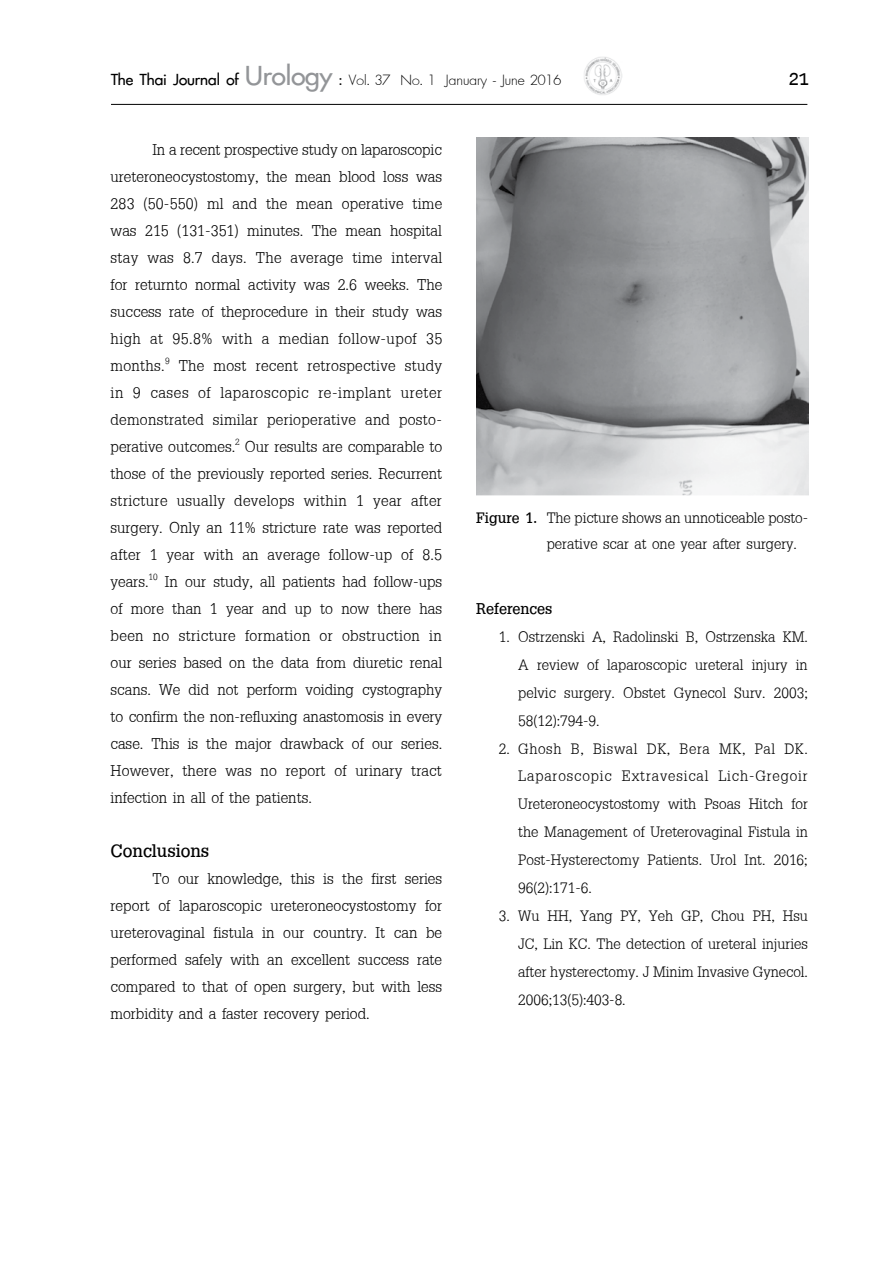
<style>
.page{position:relative;width:893px;height:1263px;background:#fff}
.page>*{position:absolute;margin:0;border:0;box-sizing:border-box;transform-origin:0 0}
.t1{font:27px "PSL Typewriter Mono Bold";color:#000}
.t2{font:700 26.25px "PSL Bundit Pro";color:#000}
.t3{font:22.5px/27px "PSL Bundit Pro";color:#000;text-align:justify}
.t4{font:700 22.5px "PSL Bundit Pro";color:#000}
.t5{font:21.75px/27.9px "PSL Bundit Pro";color:#000;text-align:justify}
.t6{font:19.5px "PSL Kittithada Pro";color:#000;scale:1.05 1}
.s1{font-weight:700;font-size:21px}
.s2{font-weight:700;font-size:36px;color:#939598}
.s3{font-weight:700}
</style>
<div class="page">
<hr style="left:111px;top:104px;width:696px;height:1px;background:#000">
<img style="left:584px;top:57px;width:38px;height:38px">
<img style="left:476px;top:137px;width:332px;height:359px">
<p class="t6" style="left:111px;top:70px;width:430px"><span class="s1">The Thai Journal of</span> <span class="s2">Urology</span> <span class="s1">:</span> Vol. 37 No. 1 January - June 2016</p>
<p class="t1" style="left:789px;top:60px;width:21px">21</p>
<p class="t3" style="left:111px;top:137px;width:333px;text-indent:42px">In a recent prospective study on laparoscopic ureteroneocystostomy, the mean blood loss was 283 (50-550) ml and the mean operative time was 215 (131-351) minutes. The mean hospital stay was 8.7 days. The average time interval for returnto normal activity was 2.6 weeks. The success rate of theprocedure in their study was high at 95.8% with a median follow-upof 35 months.<sup>9</sup> The most recent retrospective study in 9 cases of laparoscopic re-implant ureter demonstrated similar perioperative and posto&shy;perative outcomes.<sup>2</sup> Our results are comparable to those of the previously reported series. Recurrent stricture usually develops within 1 year after surgery. Only an 11% stricture rate was reported after 1 year with an average follow-up of 8.5 years.<sup>10</sup> In our study, all patients had follow-ups of more than 1 year and up to now there has been no stricture formation or obstruction in our series based on the data from diuretic renal scans. We did not perform voiding cystography to confirm the non-refluxing anastomosis in every case. This is the major drawback of our series.<br>However, there was no report of urinary tract infection in all of the patients.</p>
<p class="t2" style="left:111px;top:836px;width:100px">Conclusions</p>
<p class="t3" style="left:111px;top:866px;width:333px;text-indent:42px">To our knowledge, this is the first series report of laparoscopic ureteroneocystostomy for ureterovaginal fistula in our country. It can be performed safely with an excellent success rate compared to that of open surgery, but with less morbidity and a faster recovery period.</p>
<p class="t5" style="left:547px;top:506px;width:263px;line-height:26.1px;text-indent:-70px"><span class="s3">Figure 1.</span> The picture shows an unnoticeable posto&shy;perative scar at one year after surgery.</p>
<p class="t4" style="left:476px;top:596px;width:78px">References</p>
<p class="t5" style="left:518px;top:624px;width:291px;text-indent:-20px">1. Ostrzenski A, Radolinski B, Ostrzenska KM.<br>A review of laparoscopic ureteral injury in pelvic surgery. Obstet Gynecol Surv. 2003; 58(12):794-9.</p>
<p class="t5" style="left:518px;top:735px;width:291px;text-indent:-20px">2. Ghosh B, Biswal DK, Bera MK, Pal DK.<br>Laparoscopic Extravesical Lich-Gregoir Ureteroneocystostomy with Psoas Hitch for the Management of Ureterovaginal Fistula in Post-Hysterectomy Patients. Urol Int. 2016; 96(2):171-6.</p>
<p class="t5" style="left:518px;top:903px;width:291px;text-indent:-20px">3. Wu HH, Yang PY, Yeh GP, Chou PH, Hsu JC, Lin KC. The detection of ureteral injuries after hysterectomy. J Minim Invasive Gynecol.<br>2006;13(5):403-8.</p>
</div>
